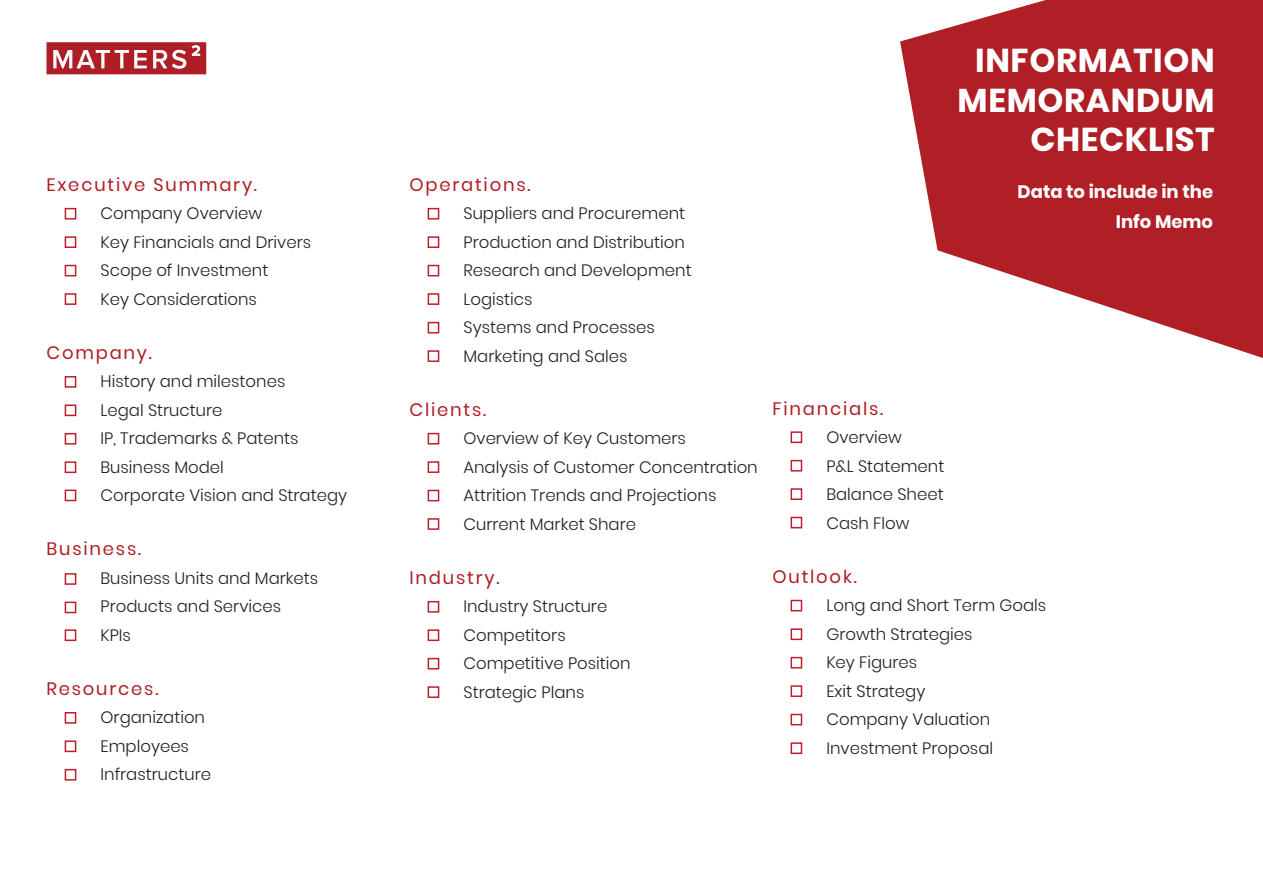
<style>
.page{position:relative;width:1263px;height:893px;background:#fff}
.page>*{position:absolute;margin:0;border:0;box-sizing:border-box;transform-origin:0 0}
.t1{font:700 33px/39.6px "Poppins";letter-spacing:.02em;color:#fff;text-align:right}
.t2{font:18px "Poppins";letter-spacing:.1em;color:#af1e26}
.t3{font:700 18px/30px "Poppins";color:#fff;text-align:right}
.t4{font:300 16.5px/28.5px "Poppins";color:#231f20}
</style>
<div class="page">
<svg style="left:47px;top:42px;width:159px;height:32px;background:#bf4c53"></svg>
<svg style="left:900px;top:0;width:363px;height:358px;fill:#af1f25"></svg>
<div style="left:65px;top:208px;width:11px;height:12px;border:2px solid #bf1f2d"></div>
<div style="left:65px;top:236px;width:11px;height:12px;border:2px solid #bf1f2d"></div>
<div style="left:65px;top:265px;width:11px;height:11px;border:2px solid #bf1f2d"></div>
<div style="left:65px;top:293px;width:11px;height:12px;border:2px solid #bf1f2d"></div>
<div style="left:65px;top:712px;width:11px;height:12px;border:2px solid #bf1f2d"></div>
<div style="left:65px;top:740px;width:11px;height:12px;border:2px solid #bf1f2d"></div>
<div style="left:65px;top:769px;width:11px;height:12px;border:2px solid #bf1f2d"></div>
<div style="left:428px;top:208px;width:11px;height:12px;border:2px solid #bf1f2d"></div>
<div style="left:428px;top:236px;width:11px;height:12px;border:2px solid #bf1f2d"></div>
<div style="left:428px;top:265px;width:11px;height:11px;border:2px solid #bf1f2d"></div>
<div style="left:428px;top:293px;width:11px;height:12px;border:2px solid #bf1f2d"></div>
<div style="left:428px;top:322px;width:11px;height:12px;border:2px solid #bf1f2d"></div>
<div style="left:428px;top:350px;width:11px;height:12px;border:2px solid #bf1f2d"></div>
<div style="left:428px;top:433px;width:11px;height:11px;border:2px solid #bf1f2d"></div>
<div style="left:428px;top:461px;width:11px;height:12px;border:2px solid #bf1f2d"></div>
<div style="left:428px;top:490px;width:11px;height:11px;border:2px solid #bf1f2d"></div>
<div style="left:428px;top:518px;width:11px;height:12px;border:2px solid #bf1f2d"></div>
<div style="left:428px;top:601px;width:11px;height:12px;border:2px solid #bf1f2d"></div>
<div style="left:428px;top:629px;width:11px;height:12px;border:2px solid #bf1f2d"></div>
<div style="left:428px;top:658px;width:11px;height:11px;border:2px solid #bf1f2d"></div>
<div style="left:428px;top:686px;width:11px;height:12px;border:2px solid #bf1f2d"></div>
<div style="left:790px;top:431px;width:12px;height:12px;border:2px solid #bf1f2d"></div>
<div style="left:790px;top:460px;width:12px;height:12px;border:2px solid #bf1f2d"></div>
<div style="left:790px;top:488px;width:12px;height:12px;border:2px solid #bf1f2d"></div>
<div style="left:790px;top:517px;width:12px;height:11px;border:2px solid #bf1f2d"></div>
<div style="left:65px;top:376px;width:11px;height:12px;border:2px solid #bf1f2d"></div>
<div style="left:65px;top:404px;width:11px;height:12px;border:2px solid #bf1f2d"></div>
<div style="left:65px;top:433px;width:11px;height:12px;border:2px solid #bf1f2d"></div>
<div style="left:65px;top:461px;width:11px;height:12px;border:2px solid #bf1f2d"></div>
<div style="left:65px;top:490px;width:11px;height:11px;border:2px solid #bf1f2d"></div>
<div style="left:790px;top:742px;width:12px;height:12px;border:2px solid #bf1f2d"></div>
<div style="left:790px;top:628px;width:12px;height:12px;border:2px solid #bf1f2d"></div>
<div style="left:790px;top:657px;width:12px;height:12px;border:2px solid #bf1f2d"></div>
<div style="left:790px;top:685px;width:12px;height:12px;border:2px solid #bf1f2d"></div>
<div style="left:790px;top:714px;width:12px;height:11px;border:2px solid #bf1f2d"></div>
<div style="left:790px;top:600px;width:12px;height:11px;border:2px solid #bf1f2d"></div>
<div style="left:65px;top:573px;width:11px;height:12px;border:2px solid #bf1f2d"></div>
<div style="left:65px;top:602px;width:11px;height:11px;border:2px solid #bf1f2d"></div>
<div style="left:65px;top:629px;width:11px;height:12px;border:2px solid #bf1f2d"></div>
<p class="t2" style="left:47px;top:174px;width:212px">Executive Summary.</p>
<p class="t4" style="left:101px;top:199px;width:212px">Company Overview<br>Key Financials and Drivers<br>Scope of Investment<br>Key Considerations</p>
<p class="t2" style="left:47px;top:342px;width:107px">Company.</p>
<p class="t4" style="left:101px;top:367px;width:248px">History and milestones<br>Legal Structure<br>IP, Trademarks &amp; Patents<br>Business Model<br>Corporate Vision and Strategy</p>
<p class="t2" style="left:47px;top:539px;width:96px">Business.</p>
<p class="t4" style="left:101px;top:564px;width:219px">Business Units and Markets<br>Products and Services<br>KPIs</p>
<p class="t2" style="left:47px;top:678px;width:113px">Resources.</p>
<p class="t4" style="left:101px;top:703px;width:112px">Organization<br>Employees<br>Infrastructure</p>
<p class="t2" style="left:409px;top:174px;width:123px">Operations.</p>
<p class="t4" style="left:463px;top:199px;width:230px">Suppliers and Procurement<br>Production and Distribution<br>Research and Development<br>Logistics<br>Systems and Processes<br>Marketing and Sales</p>
<p class="t2" style="left:409px;top:399px;width:78px">Clients.</p>
<p class="t4" style="left:463px;top:424px;width:296px">Overview of Key Customers<br>Analysis of Customer Concentration<br>Attrition Trends and Projections<br>Current Market Share</p>
<p class="t2" style="left:409px;top:567px;width:91px">Industry.</p>
<p class="t4" style="left:463px;top:592px;width:169px">Industry Structure<br>Competitors<br>Competitive Position<br>Strategic Plans</p>
<h1 class="t1" style="left:958px;top:41px;width:258px">INFORMATION<br>MEMORANDUM<br>CHECKLIST</h1>
<p class="t3" style="left:1017px;top:177px;width:197px">Data to include in the<br>Info Memo</p>
<p class="t2" style="left:772px;top:398px;width:112px">Financials.</p>
<p class="t4" style="left:826px;top:423px;width:119px">Overview<br>P&amp;L Statement<br>Balance Sheet<br>Cash Flow</p>
<p class="t2" style="left:772px;top:566px;width:86px">Outlook.</p>
<p class="t4" style="left:826px;top:591px;width:221px">Long and Short Term Goals<br>Growth Strategies<br>Key Figures<br>Exit Strategy<br>Company Valuation<br>Investment Proposal</p>
</div>
